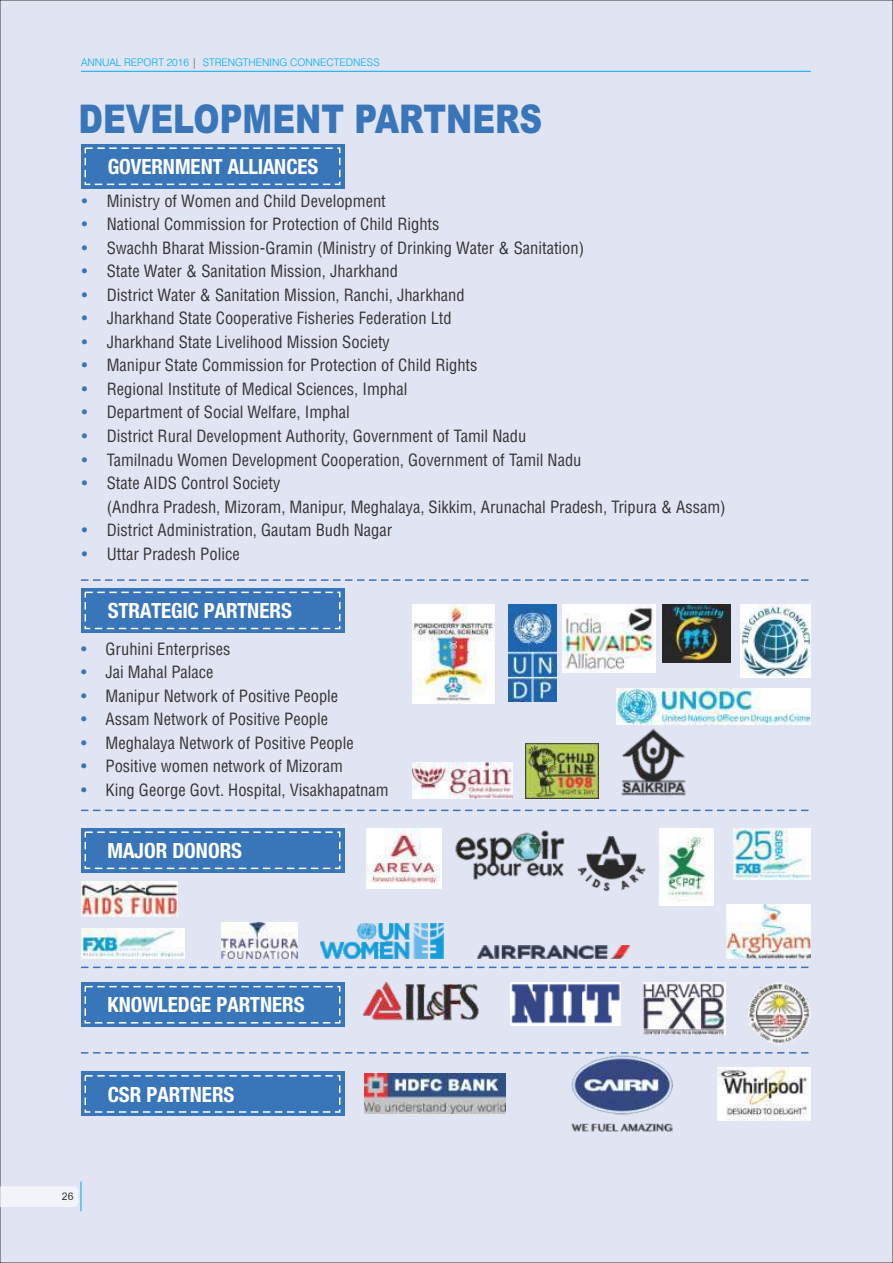
<style>
.page{position:relative;width:893px;height:1263px;background:#e0e4f3}
.page>*{position:absolute;margin:0;border:0;box-sizing:border-box;transform-origin:0 0}
.t1{font:900 39.6px "Arial";color:#3875b9;scale:.8 1}
.t2{font:21px "Heavenetica Cond 7 Bold SH";color:#fefefe}
.t3{font:condensed 16.5px/23.5px "Helvetica LT";color:#373435}
.t4{font:300 10.5px "Swiss 721 BT";color:#00afef}
.t5{font:10.5px "Arial";color:#373435}
.s1{color:#373435}
.s2{color:#3875b9}
</style>
<div class="page">
<img style="left:455px;top:830px;width:110px;height:50px">
<img style="left:733px;top:828px;width:78px;height:51px">
<img style="left:643px;top:982px;width:83px;height:52px">
<img style="left:81px;top:928px;width:103px;height:31px">
<img style="left:412px;top:763px;width:100px;height:36px">
<img style="left:740px;top:604px;width:71px;height:74px">
<img style="left:365px;top:1074px;width:141px;height:40px">
<img style="left:563px;top:604px;width:93px;height:69px">
<img style="left:363px;top:982px;width:116px;height:39px">
<img style="left:81px;top:881px;width:96px;height:36px">
<img style="left:412px;top:604px;width:82px;height:99px">
<img style="left:749px;top:982px;width:62px;height:62px">
<img style="left:621px;top:728px;width:65px;height:68px">
<img style="left:662px;top:604px;width:69px;height:58px">
<img style="left:222px;top:923px;width:75px;height:36px">
<img style="left:508px;top:604px;width:48px;height:98px">
<img style="left:616px;top:689px;width:195px;height:35px">
<img style="left:717px;top:1067px;width:94px;height:53px">
<img style="left:577px;top:836px;width:69px;height:56px">
<img style="left:477px;top:945px;width:152px;height:14px">
<img style="left:366px;top:828px;width:75px;height:61px">
<img style="left:727px;top:904px;width:84px;height:55px">
<img style="left:571px;top:1056px;width:102px;height:76px">
<img style="left:659px;top:828px;width:54px;height:77px">
<svg style="left:81px;top:579px;width:728px;height:2px"></svg>
<img style="left:511px;top:982px;width:109px;height:44px">
<svg style="left:81px;top:810px;width:728px;height:1px"></svg>
<div style="left:81px;top:144px;width:263px;height:45px;background:#3875b9"></div>
<div style="left:85px;top:147px;width:255px;height:38px;border:2px dashed #fefefe"></div>
<div style="left:81px;top:588px;width:263px;height:45px;background:#3875b9"></div>
<div style="left:85px;top:592px;width:255px;height:37px;border:2px dashed #fefefe"></div>
<div style="left:81px;top:828px;width:263px;height:45px;background:#3875b9"></div>
<div style="left:85px;top:831px;width:255px;height:38px;border:2px dashed #fefefe"></div>
<svg style="left:81px;top:966px;width:728px;height:2px"></svg>
<div style="left:81px;top:982px;width:263px;height:45px;background:#3875b9"></div>
<div style="left:85px;top:986px;width:255px;height:37px;border:2px dashed #fefefe"></div>
<svg style="left:81px;top:1052px;width:728px;height:1px"></svg>
<div style="left:81px;top:1071px;width:263px;height:45px;background:#3875b9"></div>
<div style="left:85px;top:1075px;width:255px;height:38px;border:2px dashed #fefefe"></div>
<hr style="left:81px;top:71px;width:730px;height:1px;background:#00afef">
<img style="left:526px;top:744px;width:73px;height:55px">
<img style="left:321px;top:924px;width:122px;height:35px">
<div style="left:0;top:1186px;width:78px;height:21px;background:#f3f4fa"></div>
<hr style="left:81px;top:1181px;width:1px;height:30px;background:#00afef">
<p class="t4" style="left:81px;top:58px;width:300px">ANNUAL REPORT 2016 <span class="s1">|</span> STRENGTHENING CONNECTEDNESS</p>
<h1 class="t1" style="left:79px;top:105px;width:581px">DEVELOPMENT PARTNERS</h1>
<p class="t2" style="left:108px;top:153px;width:212px">GOVERNMENT ALLIANCES</p>
<p class="t3" style="left:82px;top:190px;width:305px"><span class="s2">•</span> Ministry of Women and Child Development</p>
<p class="t3" style="left:82px;top:214px;width:359px"><span class="s2">•</span> National Commission for Protection of Child Rights</p>
<p class="t3" style="left:82px;top:237px;width:504px"><span class="s2">•</span> Swachh Bharat Mission-Gramin (Ministry of Drinking Water &amp; Sanitation)</p>
<p class="t3" style="left:82px;top:261px;width:318px"><span class="s2">•</span> State Water &amp; Sanitation Mission, Jharkhand</p>
<p class="t3" style="left:82px;top:284px;width:384px"><span class="s2">•</span> District Water &amp; Sanitation Mission, Ranchi, Jharkhand</p>
<p class="t3" style="left:82px;top:308px;width:371px"><span class="s2">•</span> Jharkhand State Cooperative Fisheries Federation Ltd</p>
<p class="t3" style="left:82px;top:331px;width:310px"><span class="s2">•</span> Jharkhand State Livelihood Mission Society</p>
<p class="t3" style="left:82px;top:355px;width:397px"><span class="s2">•</span> Manipur State Commission for Protection of Child Rights</p>
<p class="t3" style="left:82px;top:378px;width:327px"><span class="s2">•</span> Regional Institute of Medical Sciences, Imphal</p>
<p class="t3" style="left:82px;top:402px;width:269px"><span class="s2">•</span> Department of Social Welfare, Imphal</p>
<p class="t3" style="left:82px;top:426px;width:446px"><span class="s2">•</span> District Rural Development Authority, Government of Tamil Nadu</p>
<p class="t3" style="left:82px;top:449px;width:501px"><span class="s2">•</span> Tamilnadu Women Development Cooperation, Government of Tamil Nadu</p>
<p class="t3" style="left:107px;top:473px;width:620px;text-indent:-25px"><span class="s2">•</span> State AIDS Control Society<br>(Andhra Pradesh, Mizoram, Manipur, Meghalaya, Sikkim, Arunachal Pradesh, Tripura &amp; Assam)</p>
<p class="t3" style="left:82px;top:520px;width:312px"><span class="s2">•</span> District Administration, Gautam Budh Nagar</p>
<p class="t3" style="left:82px;top:543px;width:159px"><span class="s2">•</span> Uttar Pradesh Police</p>
<p class="t2" style="left:108px;top:597px;width:185px">STRATEGIC PARTNERS</p>
<p class="t3" style="left:81px;top:638px;width:151px"><span class="s2">•</span> Gruhini Enterprises</p>
<p class="t3" style="left:81px;top:662px;width:134px"><span class="s2">•</span> Jai Mahal Palace</p>
<p class="t3" style="left:81px;top:685px;width:259px"><span class="s2">•</span> Manipur Network of Positive People</p>
<p class="t3" style="left:81px;top:709px;width:249px"><span class="s2">•</span> Assam Network of Positive People</p>
<p class="t3" style="left:81px;top:732px;width:274px"><span class="s2">•</span> Meghalaya Network of Positive People</p>
<p class="t3" style="left:81px;top:756px;width:263px"><span class="s2">•</span> Positive women network of Mizoram</p>
<p class="t3" style="left:81px;top:779px;width:309px"><span class="s2">•</span> King George Govt. Hospital, Visakhapatnam</p>
<p class="t2" style="left:107px;top:837px;width:136px">MAJOR DONORS</p>
<p class="t2" style="left:107px;top:991px;width:199px">KNOWLEDGE PARTNERS</p>
<p class="t2" style="left:108px;top:1081px;width:128px">CSR PARTNERS</p>
<p class="t5" style="left:62px;top:1192px;width:13px">26</p>
</div>
